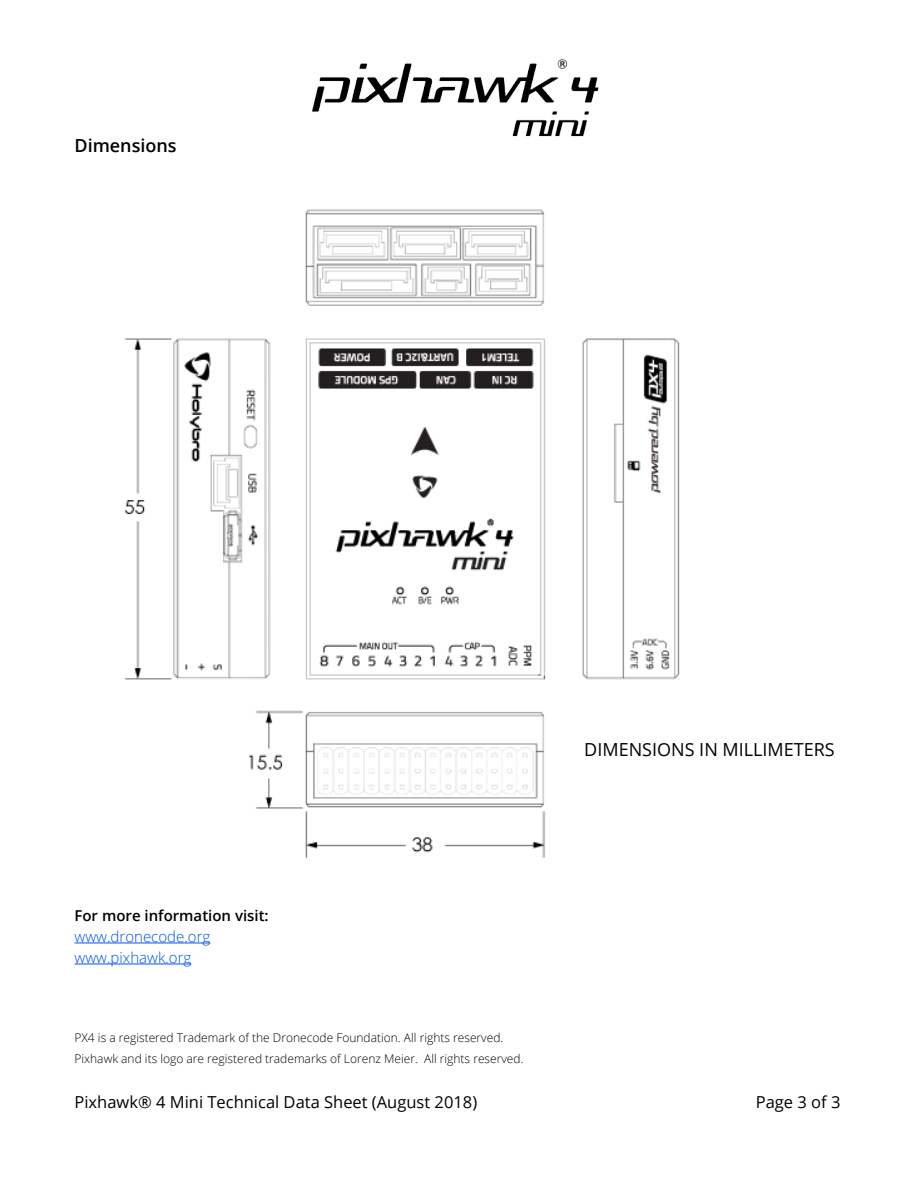
<style>
.page{position:relative;width:918px;height:1188px;background:#fff}
.page>*{position:absolute;margin:0;border:0;box-sizing:border-box;transform-origin:0 0}
.t1{font:18px "Open Sans";color:#000}
.t2{font:600 18px "Open Sans";color:#000}
.t3{font:16.5px "Open Sans";color:#000}
.t4{font:300 15px/21px "Open Sans";color:#0052e9}
.t5{font:600 15px "Open Sans";color:#000}
.t6{font:300 12px/21px "Open Sans";color:#000}
</style>
<div class="page">
<img style="left:312px;top:59px;width:287px;height:78px">
<hr style="left:75px;top:943px;width:135px;height:1px;background:#0052e9">
<hr style="left:75px;top:964px;width:116px;height:1px;background:#0052e9">
<img style="left:124px;top:209px;width:556px;height:650px">
<h1 class="t2" style="left:75px;top:139px;width:104px">Dimensions</h1>
<p class="t5" style="left:75px;top:909px;width:196px">For more information visit:</p>
<p class="t4" style="left:75px;top:927px;width:137px">www.dronecode.org www.pixhawk.org</p>
<p class="t6" style="left:75px;top:1028px;width:451px">PX4 is a registered Trademark of the Dronecode Foundation. All rights reserved.<br>Pixhawk and its logo are registered trademarks of Lorenz Meier. All rights reserved.</p>
<h1 class="t1" style="left:584px;top:743px;width:252px">DIMENSIONS IN MILLIMETERS</h1>
<h2 class="t3" style="left:75px;top:1095px;width:404px">Pixhawk® 4 Mini Technical Data Sheet (August 2018)</h2>
<h2 class="t3" style="left:756px;top:1095px;width:86px">Page 3 of 3</h2>
</div>
